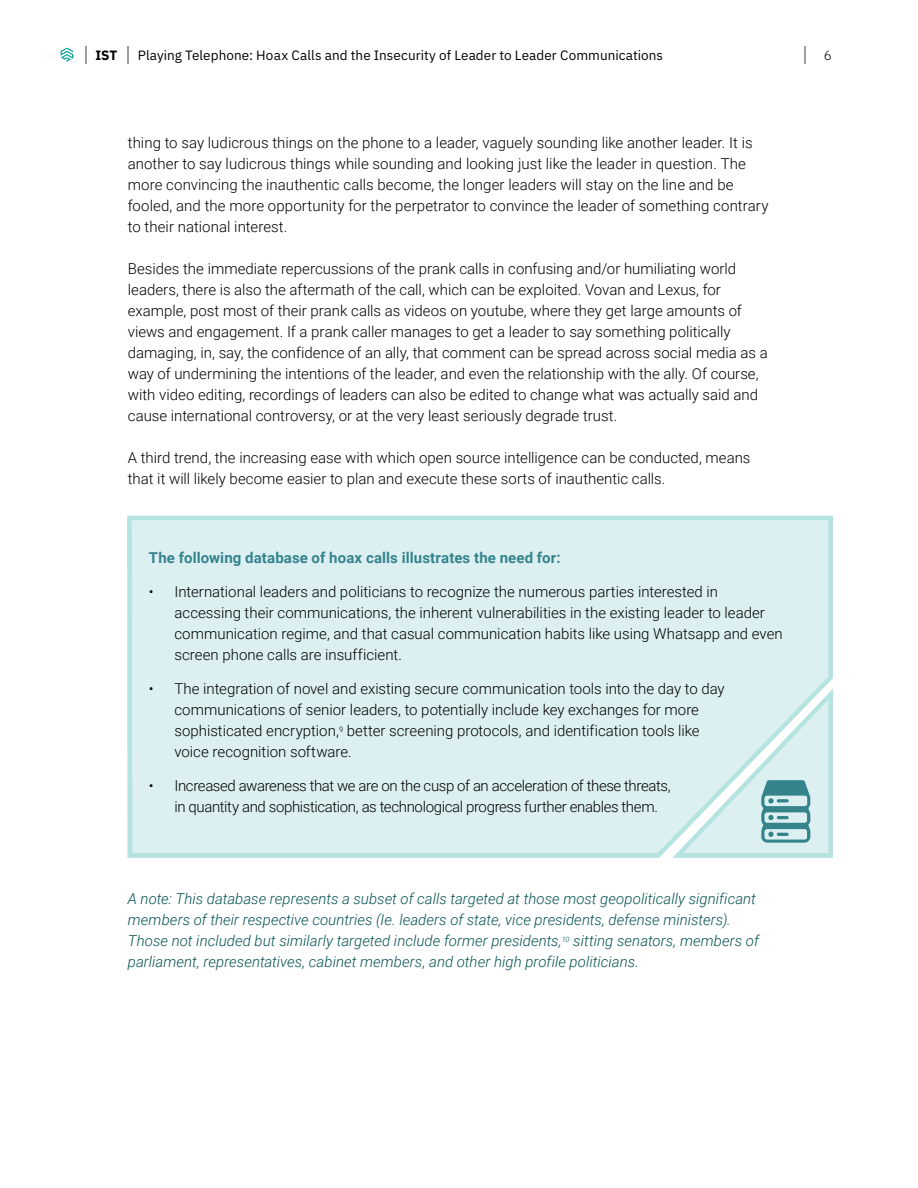
<style>
.page{position:relative;width:918px;height:1188px;background:#fff}
.page>*{position:absolute;margin:0;border:0;box-sizing:border-box;transform-origin:0 0}
.t1{font:300 15px/21px "Roboto";color:#000}
.t2{font:italic 300 15px/21px "Roboto";color:#085454}
.t3{font:300 15px/21px "Roboto";letter-spacing:-.025em;color:#000}
.t4{font:700 15px "Roboto";letter-spacing:.005em;color:#35848c}
.t5{font:13.5px "IBM Plex Sans";letter-spacing:.005em;color:#000}
.t6{font:700 13.5px "IBM Plex Sans";color:#000}
.t7{font:300 13.5px "IBM Plex Sans";color:#000}
</style>
<div class="page">
<svg style="left:85px;top:47px;width:1px;height:17px"></svg>
<svg style="left:127px;top:47px;width:2px;height:17px"></svg>
<svg style="left:804px;top:47px;width:1px;height:17px"></svg>
<svg style="left:61px;top:48px;width:12px;height:14px"></svg>
<div style="left:127px;top:515px;width:706px;height:343px;background:#dcf0f2"></div>
<svg style="left:659px;top:678px;width:174px;height:180px;background:#d0e9eb"></svg>
<p class="t6" style="left:96px;top:44px;width:23px">IST</p>
<p class="t5" style="left:138px;top:45px;width:527px">Playing Telephone: Hoax Calls and the Insecurity of Leader to Leader Communications</p>
<p class="t7" style="left:824px;top:45px;width:10px">6</p>
<p class="t1" style="left:128px;top:132px;width:642px">thing to say ludicrous things on the phone to a leader, vaguely sounding like another leader. It is another to say ludicrous things while sounding and looking just like the leader in question. The more convincing the inauthentic calls become, the longer leaders will stay on the line and be fooled, and the more opportunity for the perpetrator to convince the leader of something contrary to their national interest.</p>
<p class="t1" style="left:128px;top:258px;width:641px">Besides the immediate repercussions of the prank calls in confusing and/or humiliating world leaders, there is also the aftermath of the call, which can be exploited. Vovan and Lexus, for example, post most of their prank calls as videos on youtube, where they get large amounts of views and engagement. If a prank caller manages to get a leader to say something politically damaging, in, say, the confidence of an ally, that comment can be spread across social media as a way of undermining the intentions of the leader, and even the relationship with the ally. Of course, with video editing, recordings of leaders can also be edited to change what was actually said and cause international controversy, or at the very least seriously degrade trust.</p>
<p class="t1" style="left:128px;top:447px;width:624px">A third trend, the increasing ease with which open source intelligence can be conducted, means that it will likely become easier to plan and execute these sorts of inauthentic calls.</p>
<p class="t4" style="left:149px;top:547px;width:413px">The following database of hoax calls illustrates the need for:</p>
<p class="t1" style="left:174px;top:581px;width:610px;text-indent:-26px">• International leaders and politicians to recognize the numerous parties interested in accessing their communications, the inherent vulnerabilities in the existing leader to leader communication regime, and that casual communication habits like using Whatsapp and even screen phone calls are insufficient.</p>
<p class="t1" style="left:174px;top:677px;width:552px;text-indent:-26px">• The integration of novel and existing secure communication tools into the day to day communications of senior leaders, to potentially include key exchanges for more sophisticated encryption,<sup>9</sup> better screening protocols, and identification tools like voice recognition software.</p>
<p class="t3" style="left:174px;top:774px;width:498px;text-indent:-26px">• Increased awareness that we are on the cusp of an acceleration of these threats, in quantity and sophistication, as technological progress further enables them.</p>
<p class="t2" style="left:128px;top:888px;width:633px">A note: This database represents a subset of calls targeted at those most geopolitically significant members of their respective countries (Ie. leaders of state, vice presidents, defense ministers).<br>Those not included but similarly targeted include former presidents,<sup>10</sup> sitting senators, members of parliament, representatives, cabinet members, and other high profile politicians.</p>
</div>
